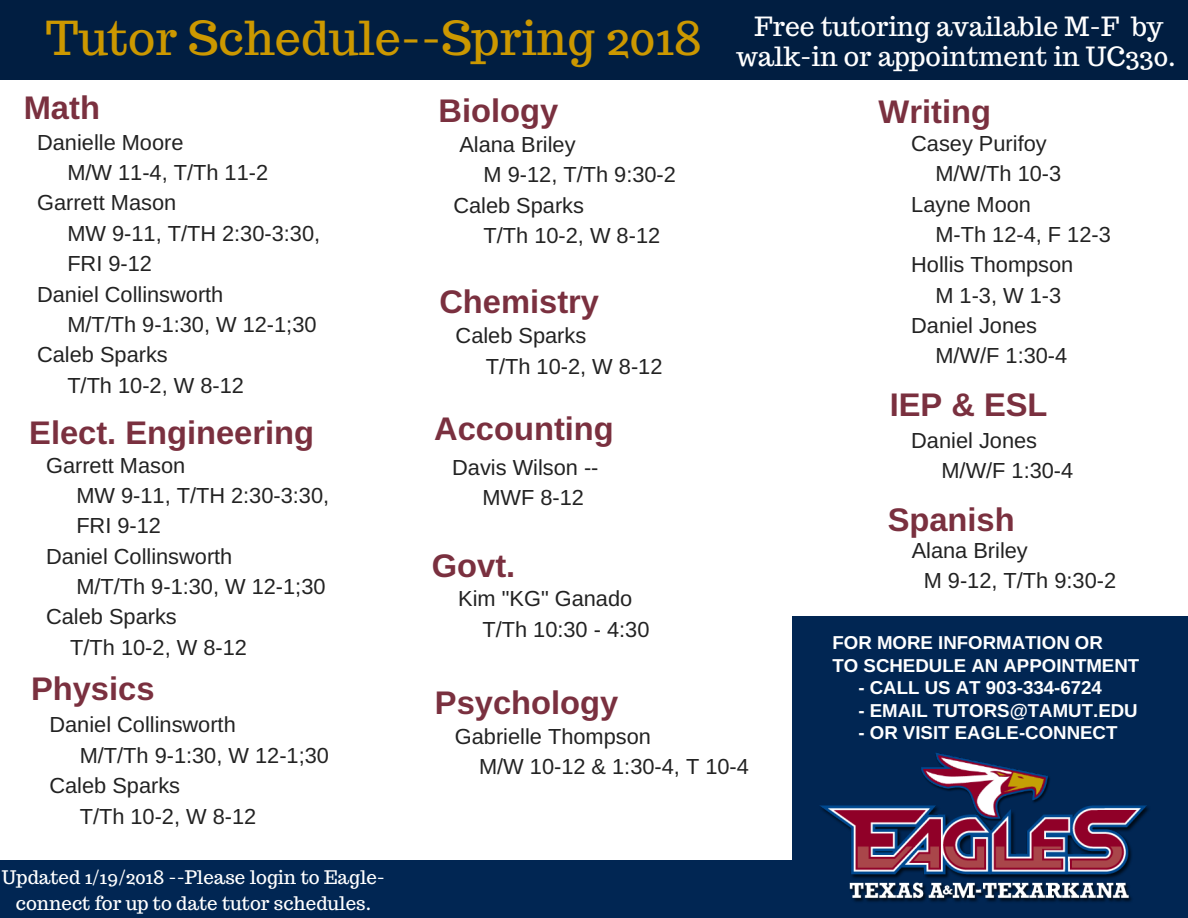
<style>
.page{position:relative;width:1188px;height:918px;background:#fff}
.page>*{position:absolute;margin:0;border:0;box-sizing:border-box;transform-origin:0 0}
.t1{font:46.65px "Trocchi";color:#cc9800}
.t2{font:700 32.7px "Arimo";color:#7a303f}
.t3{font:26.4px/30.3px "Trocchi";color:#fff;text-align:center}
.t4{font:21.75px/30.3px "Arimo";color:#222}
.t5{font:700 18.75px/22.5px "Arimo";color:#fff}
.t6{font:18.75px/25.8px "Trocchi";color:#fff;text-align:center}
</style>
<div class="page">
<div style="left:0;top:0;width:1188px;height:80px;background:#011e41"></div>
<div style="left:0;top:866px;width:1188px;height:52px;background:#012653"></div>
<div style="left:0;top:861px;width:1188px;height:5px;background:#012653"></div>
<div style="left:792px;top:616px;width:396px;height:302px;background:#012653"></div>
<img style="left:819px;top:753px;width:330px;height:149px">
<p class="t3" style="left:736px;top:11px;width:441px">Free tutoring available M-F by walk-in or appointment in UC330.</p>
<h1 class="t1" style="left:46px;top:8px;width:658px">Tutor Schedule--Spring 2018</h1>
<h2 class="t2" style="left:24px;top:90px;width:78px">Math</h2>
<h2 class="t2" style="left:879px;top:93px;width:114px">Writing</h2>
<h2 class="t2" style="left:439px;top:92px;width:121px">Biology</h2>
<p class="t4" style="left:37px;top:127px;width:148px">Danielle Moore</p>
<p class="t4" style="left:67px;top:157px;width:202px">M/W 11-4, T/Th 11-2</p>
<p class="t4" style="left:37px;top:188px;width:141px">Garrett Mason</p>
<p class="t4" style="left:67px;top:218px;width:254px">MW 9-11, T/TH 2:30-3:30,</p>
<p class="t4" style="left:67px;top:248px;width:86px">FRI 9-12</p>
<p class="t4" style="left:37px;top:279px;width:188px">Daniel Collinsworth</p>
<p class="t4" style="left:67px;top:309px;width:251px">M/T/Th 9-1:30, W 12-1;30</p>
<p class="t4" style="left:37px;top:340px;width:132px">Caleb Sparks</p>
<p class="t4" style="left:67px;top:370px;width:178px">T/Th 10-2, W 8-12</p>
<p class="t4" style="left:459px;top:129px;width:118px">Alana Briley</p>
<p class="t4" style="left:484px;top:160px;width:194px">M 9-12, T/Th 9:30-2</p>
<p class="t4" style="left:453px;top:190px;width:132px">Caleb Sparks</p>
<p class="t4" style="left:484px;top:220px;width:178px">T/Th 10-2, W 8-12</p>
<h2 class="t2" style="left:439px;top:283px;width:161px">Chemistry</h2>
<p class="t4" style="left:486px;top:320px;width:178px;text-indent:-30px">Caleb Sparks<br>T/Th 10-2, W 8-12</p>
<h2 class="t2" style="left:29px;top:415px;width:286px">Elect. Engineering</h2>
<h2 class="t2" style="left:434px;top:410px;width:181px">Accounting</h2>
<p class="t4" style="left:46px;top:450px;width:141px">Garrett Mason</p>
<p class="t4" style="left:76px;top:480px;width:254px">MW 9-11, T/TH 2:30-3:30,</p>
<p class="t4" style="left:76px;top:511px;width:86px">FRI 9-12</p>
<p class="t4" style="left:46px;top:541px;width:188px">Daniel Collinsworth</p>
<p class="t4" style="left:76px;top:571px;width:251px">M/T/Th 9-1:30, W 12-1;30</p>
<p class="t4" style="left:46px;top:602px;width:132px">Caleb Sparks</p>
<p class="t4" style="left:70px;top:632px;width:178px">T/Th 10-2, W 8-12</p>
<h2 class="t2" style="left:31px;top:670px;width:125px">Physics</h2>
<p class="t4" style="left:49px;top:710px;width:188px">Daniel Collinsworth</p>
<p class="t4" style="left:80px;top:740px;width:251px">M/T/Th 9-1:30, W 12-1;30</p>
<p class="t4" style="left:49px;top:770px;width:132px">Caleb Sparks</p>
<p class="t4" style="left:80px;top:801px;width:178px">T/Th 10-2, W 8-12</p>
<p class="t6" style="left:2px;top:864px;width:385px">Updated 1/19/2018 --Please login to Eagle&shy;connect for up to date tutor schedules.</p>
<p class="t4" style="left:482px;top:452px;width:118px;text-indent:-30px">Davis Wilson --<br>MWF 8-12</p>
<h2 class="t2" style="left:432px;top:548px;width:85px">Govt.</h2>
<p class="t4" style="left:482px;top:584px;width:168px;text-indent:-24px">Kim "KG" Ganado<br>T/Th 10:30 - 4:30</p>
<h2 class="t2" style="left:435px;top:685px;width:185px">Psychology</h2>
<p class="t4" style="left:479px;top:721px;width:271px;text-indent:-24px">Gabrielle Thompson<br>M/W 10-12 &amp; 1:30-4, T 10-4</p>
<p class="t4" style="left:911px;top:128px;width:137px">Casey Purifoy</p>
<p class="t4" style="left:935px;top:158px;width:127px">M/W/Th 10-3</p>
<p class="t4" style="left:911px;top:189px;width:121px">Layne Moon</p>
<p class="t4" style="left:935px;top:219px;width:177px">M-Th 12-4, F 12-3</p>
<p class="t4" style="left:911px;top:250px;width:164px">Hollis Thompson</p>
<p class="t4" style="left:935px;top:280px;width:127px">M 1-3, W 1-3</p>
<p class="t4" style="left:911px;top:310px;width:127px">Daniel Jones</p>
<p class="t4" style="left:935px;top:341px;width:133px">M/W/F 1:30-4</p>
<h2 class="t2" style="left:890px;top:387px;width:159px">IEP &amp; ESL</h2>
<p class="t4" style="left:941px;top:425px;width:133px;text-indent:-30px">Daniel Jones<br>M/W/F 1:30-4</p>
<h2 class="t2" style="left:888px;top:501px;width:129px">Spanish</h2>
<p class="t4" style="left:924px;top:535px;width:194px;text-indent:-12px">Alana Briley<br>M 9-12, T/Th 9:30-2</p>
<p class="t5" style="left:832px;top:632px;width:308px">FOR MORE INFORMATION OR<br>TO SCHEDULE AN APPOINTMENT</p>
<p class="t5" style="left:858px;top:677px;width:245px">- CALL US AT 903-334-6724</p>
<p class="t5" style="left:858px;top:699px;width:281px">- EMAIL TUTORS@TAMUT.EDU</p>
<p class="t5" style="left:858px;top:722px;width:261px">- OR VISIT EAGLE-CONNECT</p>
</div>
